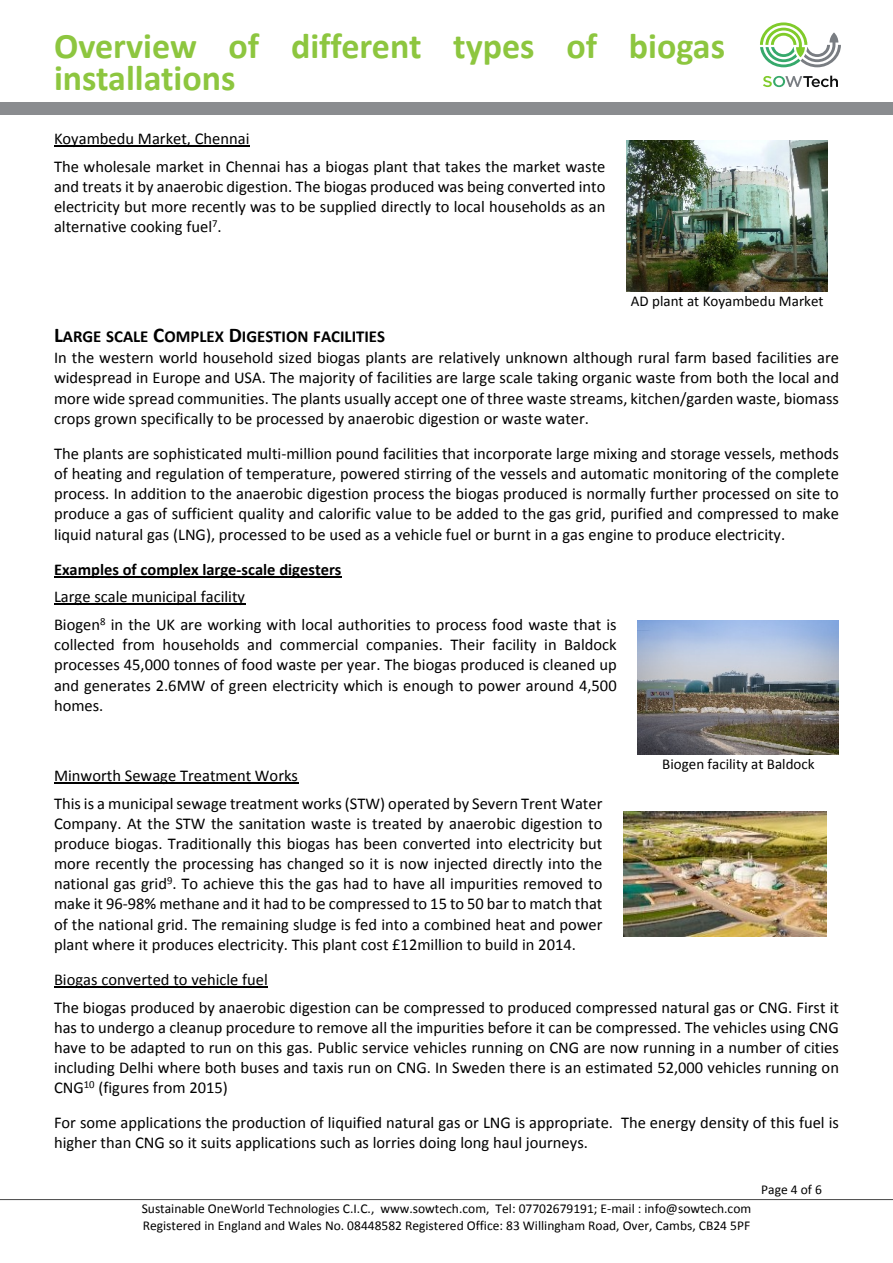
<style>
.page{position:relative;width:893px;height:1263px;background:#fff}
.page>*{position:absolute;margin:0;border:0;box-sizing:border-box;transform-origin:0 0}
.t1{font:700 36px/32px "Calibri";color:#8dc63f}
.t2{font:700 16.8px "Calibri";color:#000}
.t3{font:16.5px/20.1px "Calibri";color:#000;text-align:justify}
.t4{font:700 16.5px "Calibri";color:#000}
.t5{font:15px "Calibri";color:#000}
.t6{font:13.5px/16.5px "Calibri";color:#000}
.s1{font-size:21px}
</style>
<div class="page">
<div style="left:0;top:102px;width:893px;height:13px;background:#8a8c8f"></div>
<svg style="left:760px;top:22px;width:81px;height:45px"></svg>
<svg style="left:763px;top:76px;width:75px;height:11px"></svg>
<hr style="left:0;top:1199px;width:893px;height:1px;background:#464646">
<hr style="left:54px;top:145px;width:196px;height:1px;background:#000">
<hr style="left:54px;top:576px;width:287px;height:1px;background:#000">
<hr style="left:54px;top:604px;width:191px;height:1px;background:#000">
<hr style="left:54px;top:782px;width:244px;height:1px;background:#000">
<hr style="left:54px;top:986px;width:214px;height:1px;background:#000">
<img style="left:627px;top:141px;width:201px;height:150px">
<img style="left:638px;top:620px;width:201px;height:134px">
<img style="left:624px;top:811px;width:202px;height:125px">
<h1 class="t1" style="left:54px;top:33px;width:672px">Overview of different types of biogas installations</h1>
<p class="t3" style="left:54px;top:126px;width:553px;line-height:27.6px">Koyambedu Market, Chennai<br>The wholesale market in Chennai has a biogas plant that takes the market waste</p>
<p class="t3" style="left:54px;top:178px;width:553px">and treats it by anaerobic digestion. The biogas produced was being converted into electricity but more recently was to be supplied directly to local households as an alternative cooking fuel<sup>7</sup>.</p>
<p class="t5" style="left:631px;top:295px;width:194px">AD plant at Koyambedu Market</p>
<p class="t2" style="left:54px;top:329px;width:333px"><span class="s1">L</span>ARGE SCALE <span class="s1">C</span>OMPLEX <span class="s1">D</span>IGESTION FACILITIES</p>
<p class="t3" style="left:54px;top:349px;width:786px">In the western world household sized biogas plants are relatively unknown although rural farm based facilities are widespread in Europe and USA. The majority of facilities are large scale taking organic waste from both the local and more wide spread communities. The plants usually accept one of three waste streams, kitchen/garden waste, biomass crops grown specifically to be processed by anaerobic digestion or waste water.</p>
<p class="t3" style="left:54px;top:445px;width:786px">The plants are sophisticated multi-million pound facilities that incorporate large mixing and storage vessels, methods of heating and regulation of temperature, powered stirring of the vessels and automatic monitoring of the complete process. In addition to the anaerobic digestion process the biogas produced is normally further processed on site to produce a gas of sufficient quality and calorific value to be added to the gas grid, purified and compressed to make liquid natural gas (LNG), processed to be used as a vehicle fuel or burnt in a gas engine to produce electricity.</p>
<p class="t4" style="left:54px;top:562px;width:289px">Examples of complex large-scale digesters</p>
<p class="t3" style="left:54px;top:584px;width:564px;line-height:27.6px">Large scale municipal facility<br>Biogen<sup>8</sup> in the UK are working with local authorities to process food waste that is</p>
<p class="t3" style="left:54px;top:636px;width:564px">collected from households and commercial companies. Their facility in Baldock processes 45,000 tonnes of food waste per year. The biogas produced is cleaned up and generates 2.6MW of green electricity which is enough to power around 4,500 homes.</p>
<p class="t5" style="left:662px;top:758px;width:154px">Biogen facility at Baldock</p>
<p class="t3" style="left:54px;top:763px;width:550px;line-height:27.6px">Minworth Sewage Treatment Works<br>This is a municipal sewage treatment works (STW) operated by Severn Trent Water</p>
<p class="t3" style="left:54px;top:814px;width:550px">Company. At the STW the sanitation waste is treated by anaerobic digestion to produce biogas. Traditionally this biogas has been converted into electricity but more recently the processing has changed so it is now injected directly into the national gas grid<sup>9</sup>. To achieve this the gas had to have all impurities removed to make it 96-98% methane and it had to be compressed to 15 to 50 bar to match that of the national grid. The remaining sludge is fed into a combined heat and power plant where it produces electricity. This plant cost £12million to build in 2014.</p>
<p class="t3" style="left:54px;top:967px;width:786px;line-height:27.6px">Biogas converted to vehicle fuel<br>The biogas produced by anaerobic digestion can be compressed to produced compressed natural gas or CNG. First it</p>
<p class="t3" style="left:54px;top:1018px;width:786px">has to undergo a cleanup procedure to remove all the impurities before it can be compressed. The vehicles using CNG have to be adapted to run on this gas. Public service vehicles running on CNG are now running in a number of cities including Delhi where both buses and taxis run on CNG. In Sweden there is an estimated 52,000 vehicles running on CNG<sup>10</sup> (figures from 2015)</p>
<p class="t3" style="left:54px;top:1114px;width:786px">For some applications the production of liquified natural gas or LNG is appropriate. The energy density of this fuel is higher than CNG so it suits applications such as lorries doing long haul journeys.</p>
<p class="t6" style="left:142px;top:1202px;width:611px">Sustainable OneWorld Technologies C.I.C., www.sowtech.com, Tel: 07702679191; E-mail : info@sowtech.com<br>Registered in England and Wales No. 08448582 Registered Office: 83 Willingham Road, Over, Cambs, CB24 5PF</p>
<p class="t6" style="left:761px;top:1182px;width:62px">Page 4 of 6</p>
</div>
